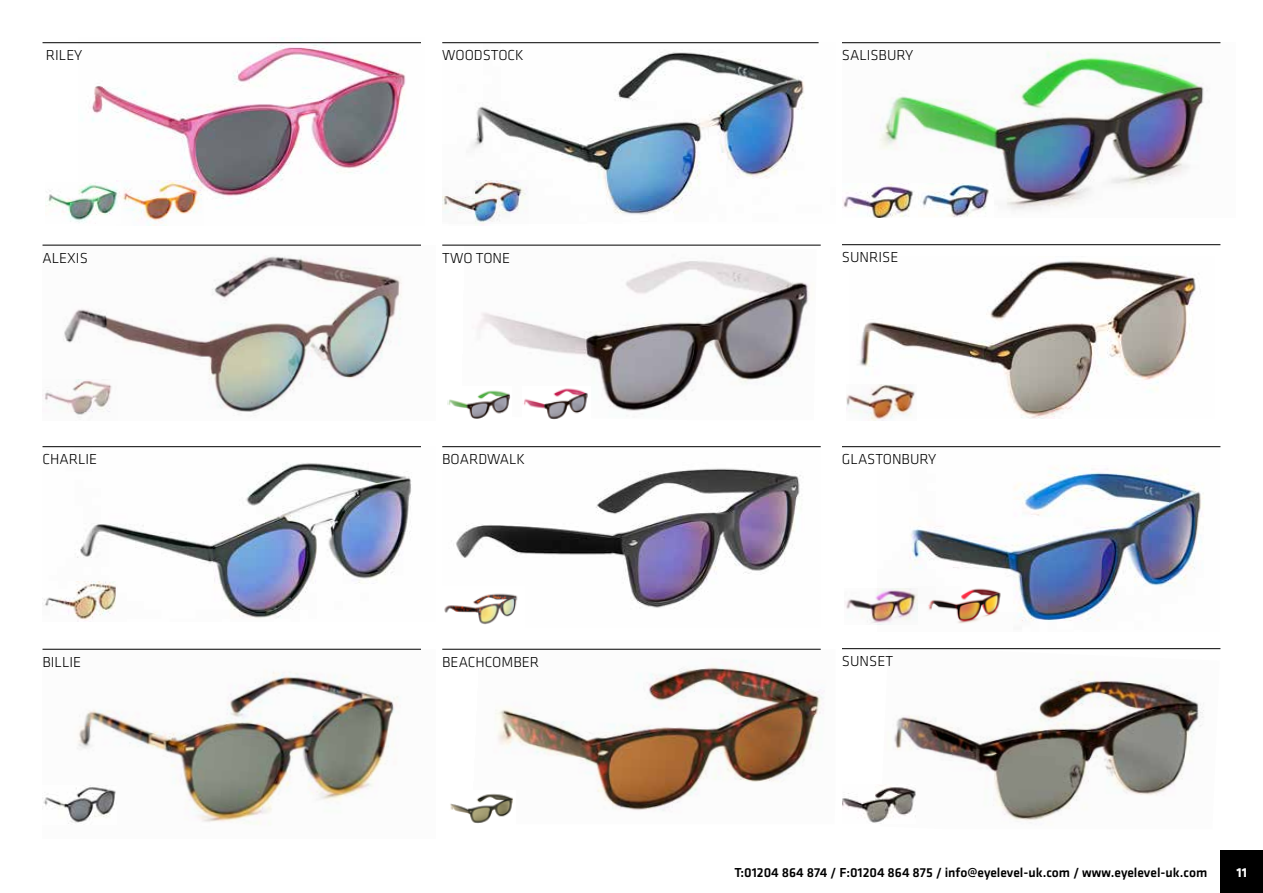
<style>
.page{position:relative;width:1263px;height:893px;background:#fff}
.page>*{position:absolute;margin:0;border:0;box-sizing:border-box;transform-origin:0 0}
.t1{font:300 15px "Klavika";color:#000}
.t2{font:500 13.5px "Klavika";color:#000}
.t3{font:700 13.5px "Klavika";color:#fff}
</style>
<div class="page">
<div style="left:1220px;top:850px;width:43px;height:43px;background:#000"></div>
<img style="left:442px;top:447px;width:379px;height:161px">
<img style="left:442px;top:587px;width:83px;height:38px">
<hr style="left:442px;top:446px;width:379px;height:1px;background:#000">
<img style="left:442px;top:43px;width:377px;height:172px">
<hr style="left:442px;top:42px;width:377px;height:1px;background:#000">
<img style="left:477px;top:261px;width:333px;height:150px">
<img style="left:448px;top:386px;width:64px;height:33px">
<hr style="left:442px;top:245px;width:379px;height:1px;background:#000">
<img style="left:522px;top:386px;width:68px;height:34px">
<img style="left:859px;top:261px;width:337px;height:157px">
<img style="left:847px;top:384px;width:69px;height:36px">
<hr style="left:842px;top:244px;width:378px;height:1px;background:#000">
<img style="left:79px;top:38px;width:342px;height:166px">
<img style="left:117px;top:181px;width:86px;height:44px">
<img style="left:442px;top:181px;width:87px;height:44px">
<img style="left:46px;top:182px;width:75px;height:41px">
<hr style="left:43px;top:42px;width:378px;height:1px;background:#000">
<img style="left:63px;top:256px;width:339px;height:157px">
<img style="left:44px;top:379px;width:74px;height:36px">
<hr style="left:43px;top:245px;width:378px;height:1px;background:#000">
<img style="left:43px;top:447px;width:378px;height:171px">
<hr style="left:43px;top:446px;width:378px;height:1px;background:#000">
<img style="left:43px;top:582px;width:73px;height:40px">
<img style="left:77px;top:672px;width:321px;height:153px">
<hr style="left:43px;top:649px;width:378px;height:1px;background:#000">
<img style="left:43px;top:785px;width:73px;height:39px">
<img style="left:495px;top:660px;width:330px;height:151px">
<img style="left:450px;top:790px;width:66px;height:34px">
<hr style="left:442px;top:649px;width:379px;height:1px;background:#000">
<img style="left:842px;top:43px;width:379px;height:167px">
<img style="left:842px;top:184px;width:75px;height:34px">
<hr style="left:842px;top:42px;width:378px;height:1px;background:#000">
<img style="left:919px;top:184px;width:75px;height:33px">
<img style="left:880px;top:649px;width:340px;height:174px">
<hr style="left:842px;top:648px;width:378px;height:1px;background:#000">
<img style="left:842px;top:785px;width:73px;height:38px">
<img style="left:909px;top:467px;width:294px;height:154px">
<img style="left:845px;top:588px;width:72px;height:37px">
<hr style="left:842px;top:446px;width:378px;height:1px;background:#000">
<img style="left:926px;top:584px;width:77px;height:40px">
<p class="t1" style="left:46px;top:47px;width:38px">RILEY</p>
<p class="t1" style="left:442px;top:47px;width:83px">WOODSTOCK</p>
<p class="t1" style="left:842px;top:47px;width:73px">SALISBURY</p>
<p class="t1" style="left:43px;top:250px;width:47px">ALEXIS</p>
<p class="t1" style="left:442px;top:250px;width:69px">TWO TONE</p>
<p class="t1" style="left:842px;top:249px;width:58px">SUNRISE</p>
<p class="t1" style="left:43px;top:451px;width:56px">CHARLIE</p>
<p class="t1" style="left:442px;top:451px;width:84px">BOARDWALK</p>
<p class="t1" style="left:842px;top:451px;width:96px">GLASTONBURY</p>
<p class="t1" style="left:43px;top:654px;width:40px">BILLIE</p>
<p class="t1" style="left:442px;top:654px;width:98px">BEACHCOMBER</p>
<p class="t1" style="left:842px;top:653px;width:53px">SUNSET</p>
<p class="t2" style="left:734px;top:865px;width:474px">T:01204 864 874 / F:01204 864 875 / info@eyelevel-uk.com / www.eyelevel-uk.com</p>
<p class="t3" style="left:1236px;top:865px;width:12px">11</p>
</div>
